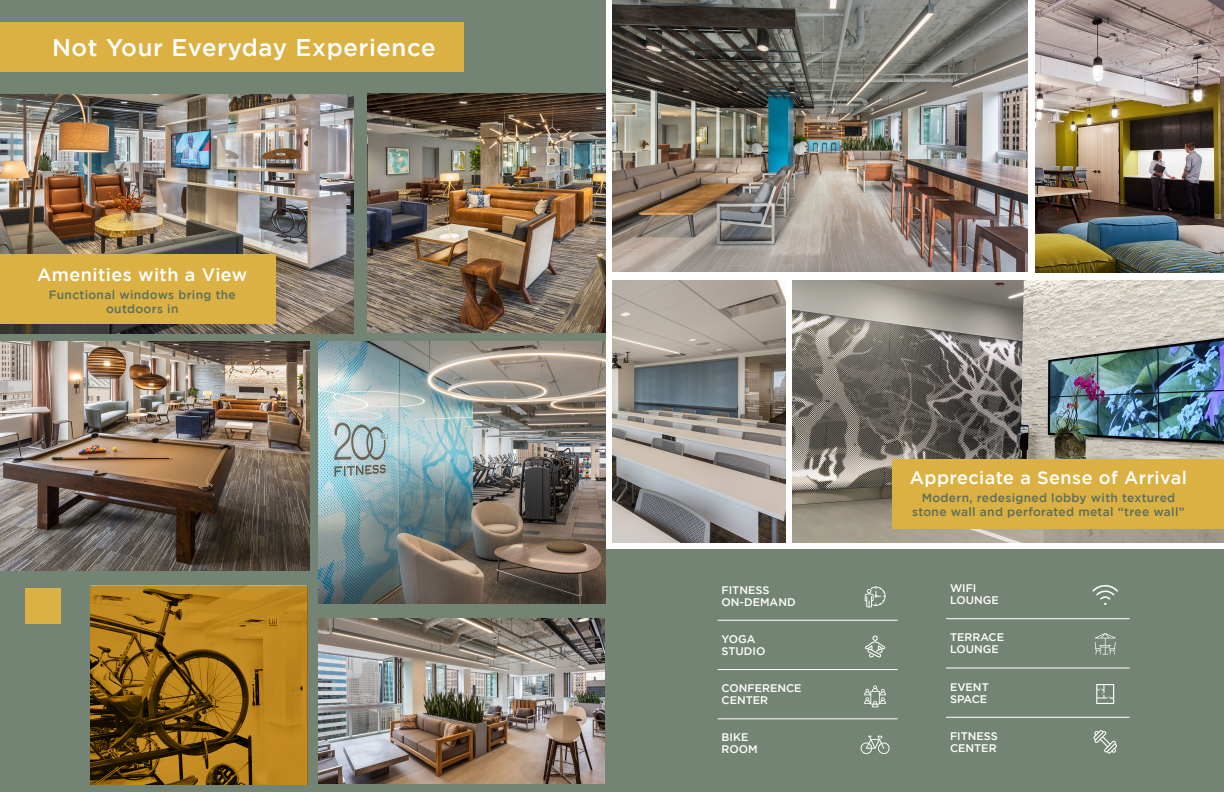
<style>
.page{position:relative;width:1224px;height:792px;background:#fff}
.page>*{position:absolute;margin:0;border:0;box-sizing:border-box;transform-origin:0 0}
.t1{font:500 24px "Gotham";letter-spacing:.025em;color:#fff}
.t2{font:500 18px "Gotham";letter-spacing:.025em;color:#fff}
.t3{font:500 12px/14px "Gotham";letter-spacing:.025em;color:#5c6e5c;text-align:center}
.t4{font:500 11px/12px "Gotham";color:#fff}
</style>
<div class="page">
<div style="left:606px;top:550px;width:618px;height:242px;background:#748474"></div>
<div style="left:0;top:0;width:606px;height:792px;background:#748474"></div>
<hr style="left:946px;top:618px;width:184px;height:1px;background:#fff">
<hr style="left:946px;top:668px;width:184px;height:1px;background:#fff">
<hr style="left:946px;top:717px;width:184px;height:1px;background:#fff">
<svg style="left:1092px;top:585px;width:26px;height:20px"></svg>
<svg style="left:1093px;top:730px;width:24px;height:24px"></svg>
<svg style="left:1095px;top:633px;width:21px;height:22px"></svg>
<svg style="left:1096px;top:684px;width:18px;height:20px"></svg>
<img style="left:1035px;top:0;width:189px;height:272px">
<hr style="left:718px;top:620px;width:180px;height:1px;background:#fff">
<hr style="left:718px;top:669px;width:180px;height:1px;background:#fff">
<hr style="left:718px;top:719px;width:180px;height:1px;background:#fff">
<svg style="left:865px;top:587px;width:21px;height:21px"></svg>
<svg style="left:865px;top:636px;width:20px;height:22px"></svg>
<svg style="left:864px;top:685px;width:22px;height:22px"></svg>
<svg style="left:860px;top:736px;width:30px;height:18px"></svg>
<div style="left:25px;top:588px;width:36px;height:36px;background:#dcb143"></div>
<img style="left:319px;top:618px;width:285px;height:165px">
<img style="left:319px;top:341px;width:286px;height:263px">
<img style="left:0;top:341px;width:309px;height:229px">
<img style="left:612px;top:281px;width:173px;height:261px">
<img style="left:612px;top:0;width:415px;height:271px">
<img style="left:793px;top:281px;width:431px;height:261px">
<svg style="left:90px;top:586px;width:218px;height:199px;background:#946814"></svg>
<img style="left:0;top:94px;width:354px;height:240px">
<img style="left:367px;top:94px;width:239px;height:239px">
<div style="left:0;top:23px;width:463px;height:49px;background:#dcb143"></div>
<div style="left:893px;top:460px;width:331px;height:69px;background:#dcb143"></div>
<div style="left:0;top:254px;width:276px;height:70px;background:#dcb143"></div>
<h1 class="t1" style="left:52px;top:34px;width:385px">Not Your Everyday Experience</h1>
<h2 class="t2" style="left:37px;top:265px;width:212px">Amenities with a View</h2>
<p class="t3" style="left:49px;top:288px;width:189px">Functional windows bring the outdoors in</p>
<p class="t4" style="left:722px;top:583px;width:76px">FITNESS<br>ON-DEMAND</p>
<p class="t4" style="left:722px;top:633px;width:45px">YOGA<br>STUDIO</p>
<p class="t4" style="left:722px;top:682px;width:82px">CONFERENCE<br>CENTER</p>
<p class="t4" style="left:722px;top:731px;width:38px">BIKE<br>ROOM</p>
<h2 class="t2" style="left:910px;top:467px;width:279px">Appreciate a Sense of Arrival</h2>
<p class="t3" style="left:912px;top:490px;width:274px">Modern, redesigned lobby with textured stone wall and perforated metal “tree wall”</p>
<p class="t4" style="left:950px;top:582px;width:50px">WIFI<br>LOUNGE</p>
<p class="t4" style="left:950px;top:631px;width:56px">TERRACE<br>LOUNGE</p>
<p class="t4" style="left:950px;top:681px;width:40px">EVENT<br>SPACE</p>
<p class="t4" style="left:950px;top:730px;width:49px">FITNESS<br>CENTER</p>
</div>
